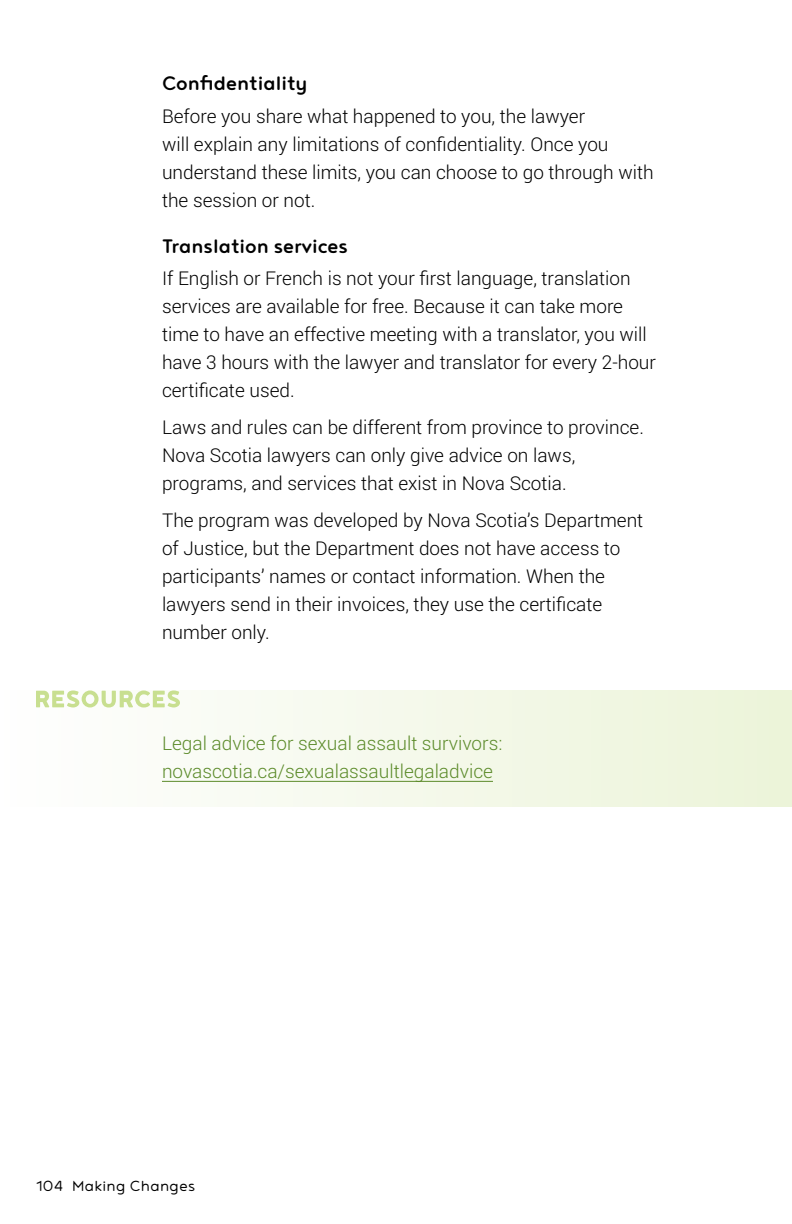
<style>
.page{position:relative;width:792px;height:1224px;background:#fff}
.page>*{position:absolute;margin:0;border:0;box-sizing:border-box;transform-origin:0 0}
.t1{font:24px "Noyh R";color:#000}
.t2{font:300 19px/28px "Roboto";color:#000}
.t3{font:300 19px/28px "Roboto";color:#5c8b2a}
.t4{font:18px "Noyh R Light";letter-spacing:.02em;color:#000}
</style>
<div class="page">
<div style="left:0;top:690px;width:792px;height:116px;background:linear-gradient(to right,#fefefe,#ecf4d9)"></div>
<svg style="left:36px;top:690px;width:144px;height:18px"></svg>
<hr style="left:162px;top:781px;width:331px;height:1px;background:#5c8b2a">
<p class="t1" style="left:162px;top:70px;width:147px">Confidentiality</p>
<p class="t2" style="left:162px;top:101px;width:493px">Before you share what happened to you, the lawyer<br>will explain any limitations of confidentiality. Once you understand these limits, you can choose to go through with the session or not.</p>
<p class="t1" style="left:162px;top:232px;width:188px">Translation services</p>
<p class="t2" style="left:162px;top:264px;width:495px">If English or French is not your first language, translation services are available for free. Because it can take more time to have an effective meeting with a translator, you will have 3 hours with the lawyer and translator for every 2-hour certificate used.</p>
<p class="t2" style="left:162px;top:413px;width:483px">Laws and rules can be different from province to province.<br>Nova Scotia lawyers can only give advice on laws, programs, and services that exist in Nova Scotia.</p>
<p class="t2" style="left:162px;top:506px;width:483px">The program was developed by Nova Scotia’s Department of Justice, but the Department does not have access to participants’ names or contact information. When the lawyers send in their invoices, they use the certificate number only.</p>
<p class="t3" style="left:162px;top:729px;width:342px">Legal advice for sexual assault survivors: novascotia.ca/sexualassaultlegaladvice</p>
<p class="t4" style="left:36px;top:1176px;width:161px">104 Making Changes</p>
</div>
